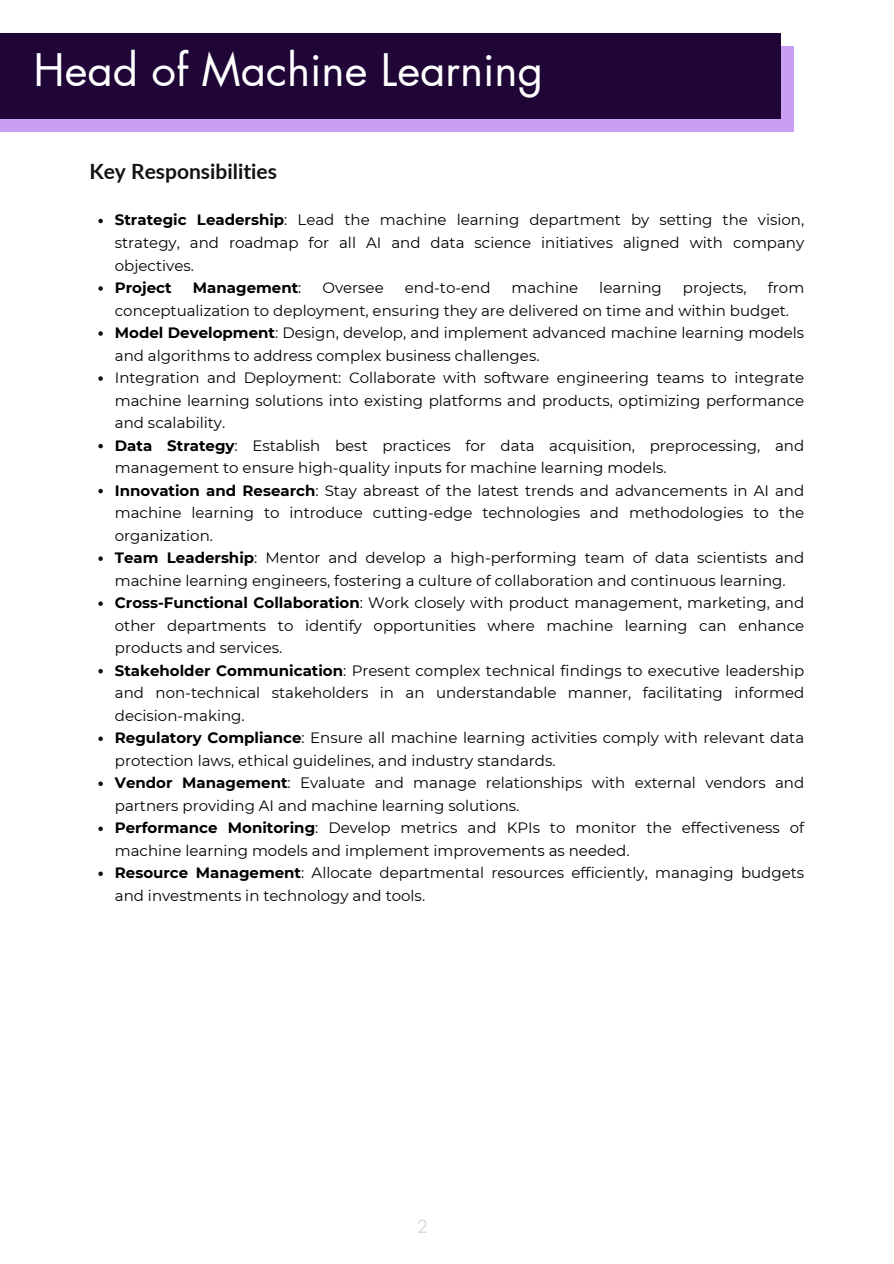
<style>
.page{position:relative;width:894px;height:1264px;background:#fff}
.page>*{position:absolute;margin:0;border:0;box-sizing:border-box;transform-origin:0 0}
.t1{font:43.8px "Futura LT Pro";color:#fff}
.t2{font:700 21px "Lato";color:#141311}
.t3{font:18px "Futura LT Pro";color:#d9d9d9}
.t4{font:15px/22.5px "Montserrat";color:#000}
.t5{font:700 15px "Montserrat";color:#000}
.s1{font-weight:700}
.s2{font-weight:400}
</style>
<div class="page">
<div style="left:0;top:46px;width:793px;height:86px;background:#c99ff4"></div>
<div style="left:0;top:33px;width:780px;height:85px;background:#1f0637"></div>
<svg style="left:98px;top:219px;width:5px;height:4px"></svg>
<svg style="left:98px;top:286px;width:5px;height:5px"></svg>
<svg style="left:98px;top:331px;width:5px;height:5px"></svg>
<svg style="left:98px;top:376px;width:5px;height:5px"></svg>
<svg style="left:98px;top:444px;width:5px;height:4px"></svg>
<svg style="left:98px;top:489px;width:5px;height:4px"></svg>
<svg style="left:98px;top:556px;width:5px;height:5px"></svg>
<svg style="left:98px;top:601px;width:5px;height:5px"></svg>
<svg style="left:98px;top:669px;width:5px;height:4px"></svg>
<svg style="left:98px;top:736px;width:5px;height:5px"></svg>
<svg style="left:98px;top:781px;width:5px;height:5px"></svg>
<svg style="left:98px;top:826px;width:5px;height:5px"></svg>
<svg style="left:98px;top:871px;width:5px;height:5px"></svg>
<h1 class="t1" style="left:34px;top:50px;width:511px">Head of Machine Learning</h1>
<p class="t2" style="left:89px;top:159px;width:189px">Key Responsibilities</p>
<p class="t4" style="left:115px;top:209px;width:690px;text-align:justify"><span class="s1">Strategic Leadership</span>: Lead the machine learning department by setting the vision, strategy, and roadmap for all AI and data science initiatives aligned with company objectives.</p>
<p class="t5" style="left:115px;top:278px;width:58px">Project</p>
<p class="t5" style="left:193px;top:278px;width:110px">Management<span class="s2">:</span></p>
<p class="t4" style="left:322px;top:276px;width:63px">Oversee</p>
<p class="t4" style="left:404px;top:276px;width:87px">end-to-end</p>
<p class="t4" style="left:511px;top:276px;width:68px">machine</p>
<p class="t4" style="left:599px;top:276px;width:64px">learning</p>
<p class="t4" style="left:682px;top:276px;width:65px">projects,</p>
<p class="t4" style="left:115px;top:276px;width:690px;text-indent:652px">from conceptualization to deployment, ensuring they are delivered on time and within budget.</p>
<p class="t4" style="left:115px;top:321px;width:690px"><span class="s1">Model Development</span>: Design, develop, and implement advanced machine learning models and algorithms to address complex business challenges.</p>
<p class="t4" style="left:115px;top:366px;width:690px;text-align:justify">Integration and Deployment: Collaborate with software engineering teams to integrate machine learning solutions into existing platforms and products, optimizing performance and scalability.</p>
<p class="t4" style="left:115px;top:434px;width:690px"><span class="s1">Data Strategy</span>: Establish best practices for data acquisition, preprocessing, and management to ensure high-quality inputs for machine learning models.</p>
<p class="t4" style="left:115px;top:479px;width:690px;text-align:justify"><span class="s1">Innovation and Research</span>: Stay abreast of the latest trends and advancements in AI and machine learning to introduce cutting-edge technologies and methodologies to the organization.</p>
<p class="t4" style="left:115px;top:546px;width:690px"><span class="s1">Team Leadership</span>: Mentor and develop a high-performing team of data scientists and machine learning engineers, fostering a culture of collaboration and continuous learning.</p>
<p class="t4" style="left:115px;top:591px;width:690px;text-align:justify"><span class="s1">Cross-Functional Collaboration</span>: Work closely with product management, marketing, and other departments to identify opportunities where machine learning can enhance products and services.</p>
<p class="t4" style="left:115px;top:659px;width:690px;text-align:justify"><span class="s1">Stakeholder Communication</span>: Present complex technical findings to executive leadership and non-technical stakeholders in an understandable manner, facilitating informed decision-making.</p>
<p class="t4" style="left:115px;top:726px;width:690px"><span class="s1">Regulatory Compliance</span>: Ensure all machine learning activities comply with relevant data protection laws, ethical guidelines, and industry standards.</p>
<p class="t4" style="left:115px;top:771px;width:690px"><span class="s1">Vendor Management</span>: Evaluate and manage relationships with external vendors and partners providing AI and machine learning solutions.</p>
<p class="t4" style="left:115px;top:816px;width:690px"><span class="s1">Performance Monitoring</span>: Develop metrics and KPIs to monitor the effectiveness of machine learning models and implement improvements as needed.</p>
<p class="t4" style="left:115px;top:861px;width:690px"><span class="s1">Resource Management</span>: Allocate departmental resources efficiently, managing budgets and investments in technology and tools.</p>
<h2 class="t3" style="left:417px;top:1218px;width:13px">2</h2>
</div>
